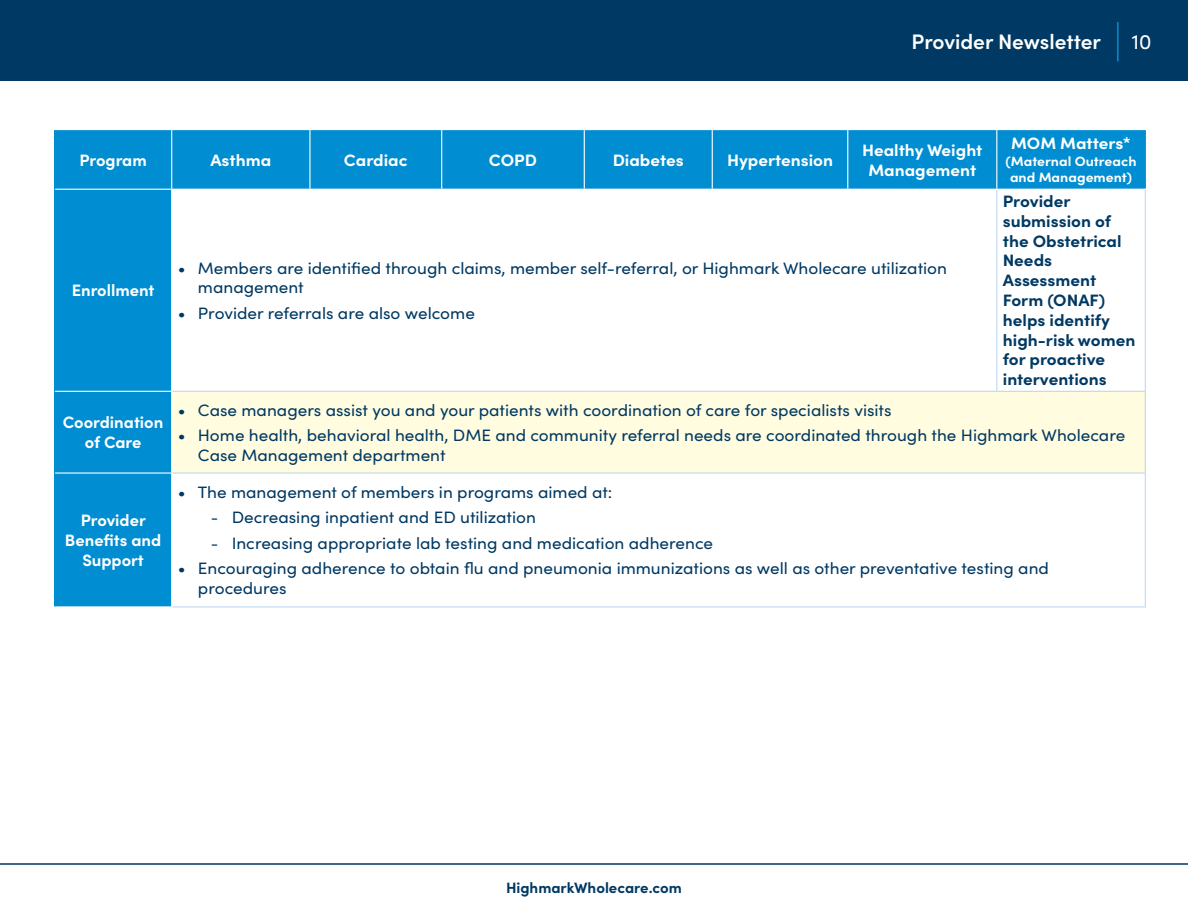
<style>
.page{position:relative;width:1188px;height:918px;background:#fff}
.page>*{position:absolute;margin:0;border:0;box-sizing:border-box;transform-origin:0 0}
.t1{font:600 21px "Sofia Pro";color:#fff}
.t2{font:21px "Sofia Pro";color:#fff}
.t3{font:16.5px/19.8px "Sofia Pro";color:#003963;scale:1.04 1}
.t4{font:700 16.5px/19.8px "Sofia Pro";color:#003963;scale:1.04 1}
.t5{font:700 16.5px/19.8px "Sofia Pro";color:#fff;text-align:center;scale:1.04 1}
.t6{font:700 16.5px/19.8px "Sofia Pro";color:#fff;text-align:center}
.t7{font:700 15px "Sofia Pro";color:#003963}
.t8{font:700 13.5px/16.2px "Sofia Pro";color:#fff;text-align:center;scale:1.04 1}
.s1{font-family:"Plantin MT Pro"}
</style>
<div class="page">
<div style="left:0;top:0;width:1188px;height:81px;background:#003963"></div>
<hr style="left:1117px;top:22px;width:2px;height:39px;background:#008dd1">
<div style="left:55px;top:130px;width:1090px;height:476px;background:#008dd1"></div>
<svg style="left:172px;top:190px;width:973px;height:416px"></svg>
<div style="left:172px;top:391px;width:973px;height:82px;background:#fffce0"></div>
<hr style="left:996px;top:190px;width:1px;height:201px;background:#bed8f1">
<hr style="left:1145px;top:190px;width:1px;height:201px;background:#bed8f1">
<hr style="left:172px;top:391px;width:138px;height:1px;background:#bed8f1">
<hr style="left:310px;top:391px;width:132px;height:1px;background:#bed8f1">
<hr style="left:442px;top:391px;width:142px;height:1px;background:#bed8f1">
<hr style="left:584px;top:391px;width:128px;height:1px;background:#bed8f1">
<hr style="left:712px;top:391px;width:136px;height:1px;background:#bed8f1">
<hr style="left:848px;top:391px;width:149px;height:1px;background:#bed8f1">
<hr style="left:997px;top:391px;width:149px;height:1px;background:#bed8f1">
<hr style="left:1145px;top:392px;width:1px;height:80px;background:#bed8f1">
<hr style="left:172px;top:472px;width:138px;height:2px;background:#bed8f1">
<hr style="left:310px;top:472px;width:132px;height:2px;background:#bed8f1">
<hr style="left:442px;top:472px;width:142px;height:2px;background:#bed8f1">
<hr style="left:584px;top:472px;width:128px;height:2px;background:#bed8f1">
<hr style="left:712px;top:472px;width:136px;height:2px;background:#bed8f1">
<hr style="left:848px;top:472px;width:149px;height:2px;background:#bed8f1">
<hr style="left:997px;top:472px;width:149px;height:2px;background:#bed8f1">
<hr style="left:1145px;top:474px;width:1px;height:132px;background:#bed8f1">
<hr style="left:172px;top:606px;width:138px;height:2px;background:#bed8f1">
<hr style="left:310px;top:606px;width:132px;height:2px;background:#bed8f1">
<hr style="left:442px;top:606px;width:142px;height:2px;background:#bed8f1">
<hr style="left:584px;top:606px;width:128px;height:2px;background:#bed8f1">
<hr style="left:712px;top:606px;width:136px;height:2px;background:#bed8f1">
<hr style="left:848px;top:606px;width:149px;height:2px;background:#bed8f1">
<hr style="left:997px;top:606px;width:149px;height:2px;background:#bed8f1">
<hr style="left:171px;top:190px;width:1px;height:201px;background:#fff">
<hr style="left:171px;top:392px;width:1px;height:80px;background:#fff">
<hr style="left:171px;top:474px;width:1px;height:132px;background:#fff">
<hr style="left:54px;top:130px;width:1px;height:59px;background:#008dd1">
<hr style="left:1145px;top:130px;width:1px;height:59px;background:#008dd1">
<hr style="left:171px;top:130px;width:1px;height:59px;background:#fff">
<hr style="left:309px;top:130px;width:2px;height:59px;background:#fff">
<hr style="left:441px;top:130px;width:1px;height:59px;background:#fff">
<hr style="left:584px;top:130px;width:1px;height:59px;background:#fff">
<hr style="left:712px;top:130px;width:1px;height:59px;background:#fff">
<hr style="left:847px;top:130px;width:1px;height:59px;background:#fff">
<hr style="left:996px;top:130px;width:1px;height:59px;background:#fff">
<hr style="left:54px;top:189px;width:1px;height:202px;background:#008dd1">
<hr style="left:54px;top:391px;width:1px;height:82px;background:#008dd1">
<hr style="left:54px;top:473px;width:1px;height:133px;background:#008dd1">
<hr style="left:55px;top:189px;width:117px;height:1px;background:#fff">
<hr style="left:55px;top:391px;width:117px;height:1px;background:#fff">
<hr style="left:55px;top:472px;width:117px;height:2px;background:#fff">
<hr style="left:172px;top:189px;width:138px;height:1px;background:#fff">
<hr style="left:310px;top:189px;width:132px;height:1px;background:#fff">
<hr style="left:442px;top:189px;width:142px;height:1px;background:#fff">
<hr style="left:584px;top:189px;width:128px;height:1px;background:#fff">
<hr style="left:712px;top:189px;width:136px;height:1px;background:#fff">
<hr style="left:848px;top:189px;width:149px;height:1px;background:#fff">
<hr style="left:997px;top:189px;width:149px;height:1px;background:#fff">
<hr style="left:0;top:863px;width:1188px;height:2px;background:#003963">
<p class="t1" style="left:912px;top:26px;width:191px">Provider Newsletter</p>
<p class="t2" style="left:1132px;top:26px;width:21px">10</p>
<p class="t6" style="left:79px;top:149px;width:69px">Program</p>
<p class="t5" style="left:210px;top:149px;width:60px">Asthma</p>
<p class="t5" style="left:344px;top:149px;width:63px">Cardiac</p>
<p class="t5" style="left:489px;top:149px;width:48px">COPD</p>
<p class="t5" style="left:613px;top:149px;width:70px">Diabetes</p>
<p class="t5" style="left:727px;top:149px;width:103px">Hypertension</p>
<p class="t5" style="left:862px;top:139px;width:117px">Healthy Weight<br>Management</p>
<p class="t6" style="left:72px;top:279px;width:84px">Enrollment</p>
<p class="t3" style="left:198px;top:257px;width:722px;text-indent:-20px">• Members are identified through claims, member self-referral, or Highmark Wholecare utilization management</p>
<p class="t3" style="left:178px;top:302px;width:287px">• Provider referrals are also welcome</p>
<p class="t5" style="left:1011px;top:132px;width:117px">MOM Matters*</p>
<p class="t8" style="left:1006px;top:152px;width:127px">(Maternal Outreach and Management)</p>
<p class="t4" style="left:1003px;top:190px;width:129px">Provider submission of the Obstetrical<br>Needs<br>Assessment<br>Form (ONAF) helps identify high-risk women for proactive interventions</p>
<p class="t6" style="left:63px;top:411px;width:102px">Coordination of Care</p>
<p class="t6" style="left:65px;top:509px;width:98px">Provider<br>Benefits and<br>Support</p>
<p class="t3" style="left:178px;top:399px;width:688px">• Case managers assist you and your patients with coordination of care for specialists visits</p>
<p class="t3" style="left:198px;top:424px;width:893px;text-indent:-20px">• Home health, behavioral health, DME and community referral needs are coordinated through the Highmark Wholecare<br>Case Management department</p>
<p class="t3" style="left:178px;top:482px;width:420px">• The management of members in programs aimed at:</p>
<p class="t3" style="left:211px;top:507px;width:314px"><span class="s1">-</span> Decreasing inpatient and ED utilization</p>
<p class="t3" style="left:211px;top:532px;width:484px"><span class="s1">-</span> Increasing appropriate lab testing and medication adherence</p>
<p class="t3" style="left:198px;top:557px;width:820px;text-indent:-20px">• Encouraging adherence to obtain flu and pneumonia immunizations as well as other preventative testing and procedures</p>
<p class="t7" style="left:506px;top:876px;width:177px">HighmarkWholecare.com</p>
</div>
